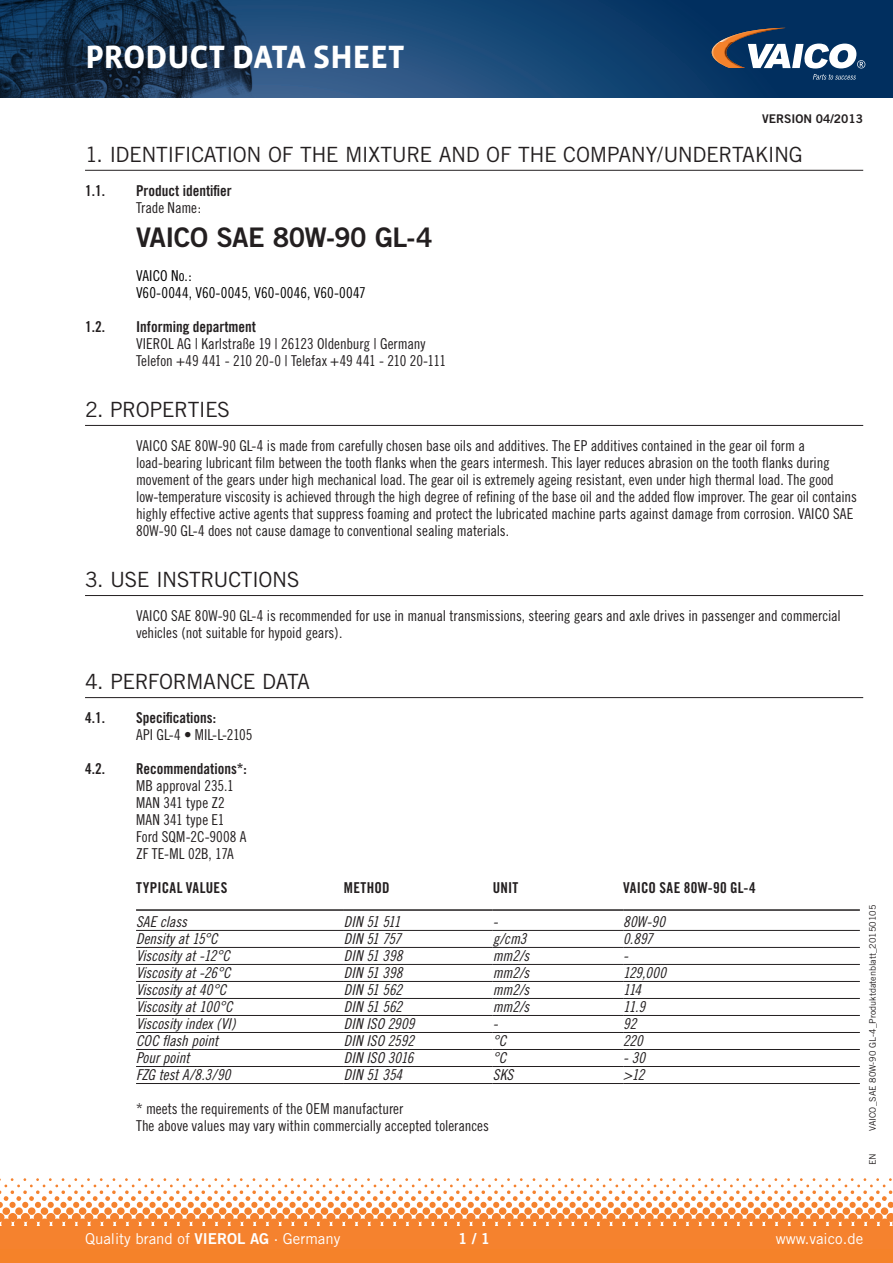
<style>
.page{position:relative;width:893px;height:1263px;background:#fff}
.page>*{position:absolute;margin:0;border:0;box-sizing:border-box;transform-origin:0 0}
.t1{font:700 33px "Vista Sans OT";letter-spacing:-.015em;color:#fff}
.t2{font:27px "Trade Gothic Bold Two";letter-spacing:-.025em;color:#231f20}
.t3{font:21px "Trade Gothic";letter-spacing:-.025em;color:#231f20}
.t4{font:15px/17px "Trade Gothic Cond Eighteen";letter-spacing:-.005em;color:#231f20}
.t5{font:15px/17px "Trade Gothic Cond Eighteen Obl";letter-spacing:-.005em;color:#231f20}
.t6{font:15px "Trade Gothic Bold Cond Twenty";color:#231f20}
.t7{font:15px/17px "Trade Gothic Cond Eighteen";letter-spacing:.005em;color:#000}
.t8{font:15px "Trade Gothic";color:#fff}
.t9{font:15px "Trade Gothic Bold Cond Twenty";letter-spacing:.025em;color:#231f20}
.t10{font:15px "Trade Gothic Bold Two";color:#fff}
.t11{font:12px "Trade Gothic Bold Two";color:#231f20}
.t12{font:9px "Trade Gothic";color:#231f20}
.s1{font-family:"Trade Gothic Bold Two"}
</style>
<div class="page">
<svg style="left:259px;top:0;width:634px;height:98px;background:#164573"></svg>
<svg style="left:712px;top:28px;width:153px;height:52px"></svg>
<div style="left:0;top:1226px;width:893px;height:32px;background:#f5822e"></div>
<svg style="left:0;top:1178px;width:893px;height:48px"></svg>
<div style="left:0;top:1249px;width:893px;height:14px;background:#f58229"></div>
<img style="left:0;top:0;width:259px;height:98px">
<hr style="left:85px;top:170px;width:778px;height:1px;background:#231f20">
<hr style="left:85px;top:425px;width:778px;height:1px;background:#231f20">
<hr style="left:85px;top:595px;width:778px;height:1px;background:#231f20">
<hr style="left:85px;top:697px;width:778px;height:1px;background:#231f20">
<hr style="left:136px;top:909px;width:208px;height:2px;background:#231f20">
<hr style="left:344px;top:909px;width:149px;height:2px;background:#231f20">
<hr style="left:493px;top:909px;width:130px;height:2px;background:#231f20">
<hr style="left:623px;top:909px;width:237px;height:2px;background:#231f20">
<hr style="left:136px;top:930px;width:208px;height:1px;background:#231f20">
<hr style="left:136px;top:947px;width:208px;height:1px;background:#231f20">
<hr style="left:136px;top:964px;width:208px;height:1px;background:#231f20">
<hr style="left:136px;top:981px;width:208px;height:1px;background:#231f20">
<hr style="left:136px;top:998px;width:208px;height:1px;background:#231f20">
<hr style="left:136px;top:1015px;width:208px;height:1px;background:#231f20">
<hr style="left:136px;top:1032px;width:208px;height:1px;background:#231f20">
<hr style="left:136px;top:1049px;width:208px;height:1px;background:#231f20">
<hr style="left:136px;top:1066px;width:208px;height:1px;background:#231f20">
<hr style="left:136px;top:1083px;width:208px;height:1px;background:#231f20">
<hr style="left:344px;top:930px;width:149px;height:1px;background:#231f20">
<hr style="left:344px;top:947px;width:149px;height:1px;background:#231f20">
<hr style="left:344px;top:964px;width:149px;height:1px;background:#231f20">
<hr style="left:344px;top:981px;width:149px;height:1px;background:#231f20">
<hr style="left:344px;top:998px;width:149px;height:1px;background:#231f20">
<hr style="left:344px;top:1015px;width:149px;height:1px;background:#231f20">
<hr style="left:344px;top:1032px;width:149px;height:1px;background:#231f20">
<hr style="left:344px;top:1049px;width:149px;height:1px;background:#231f20">
<hr style="left:344px;top:1066px;width:149px;height:1px;background:#231f20">
<hr style="left:344px;top:1083px;width:149px;height:1px;background:#231f20">
<hr style="left:493px;top:930px;width:130px;height:1px;background:#231f20">
<hr style="left:493px;top:947px;width:130px;height:1px;background:#231f20">
<hr style="left:493px;top:964px;width:130px;height:1px;background:#231f20">
<hr style="left:493px;top:981px;width:130px;height:1px;background:#231f20">
<hr style="left:493px;top:998px;width:130px;height:1px;background:#231f20">
<hr style="left:493px;top:1015px;width:130px;height:1px;background:#231f20">
<hr style="left:493px;top:1032px;width:130px;height:1px;background:#231f20">
<hr style="left:493px;top:1049px;width:130px;height:1px;background:#231f20">
<hr style="left:493px;top:1066px;width:130px;height:1px;background:#231f20">
<hr style="left:493px;top:1083px;width:130px;height:1px;background:#231f20">
<hr style="left:623px;top:930px;width:237px;height:1px;background:#231f20">
<hr style="left:623px;top:947px;width:237px;height:1px;background:#231f20">
<hr style="left:623px;top:964px;width:237px;height:1px;background:#231f20">
<hr style="left:623px;top:981px;width:237px;height:1px;background:#231f20">
<hr style="left:623px;top:998px;width:237px;height:1px;background:#231f20">
<hr style="left:623px;top:1015px;width:237px;height:1px;background:#231f20">
<hr style="left:623px;top:1032px;width:237px;height:1px;background:#231f20">
<hr style="left:623px;top:1049px;width:237px;height:1px;background:#231f20">
<hr style="left:623px;top:1066px;width:237px;height:1px;background:#231f20">
<hr style="left:623px;top:1083px;width:237px;height:1px;background:#231f20">
<h1 class="t1" style="left:85px;top:40px;width:321px">PRODUCT DATA SHEET</h1>
<p class="t11" style="left:762px;top:112px;width:102px">VERSION 04/2013</p>
<h3 class="t3" style="left:85px;top:141px;width:719px">1. IDENTIFICATION OF THE MIXTURE AND OF THE COMPANY/UNDERTAKING</h3>
<p class="t6" style="left:85px;top:181px;width:21px">1.1.</p>
<p class="t6" style="left:136px;top:181px;width:97px">Product identifier</p>
<p class="t4" style="left:136px;top:199px;width:67px">Trade Name:</p>
<h2 class="t2" style="left:136px;top:220px;width:298px">VAICO SAE 80W-90 GL-4</h2>
<p class="t7" style="left:136px;top:267px;width:231px">VAICO No.:<br>V60-0044, V60-0045, V60-0046, V60-0047</p>
<p class="t6" style="left:85px;top:317px;width:21px">1.2.</p>
<p class="t6" style="left:136px;top:317px;width:121px">Informing department</p>
<p class="t4" style="left:136px;top:335px;width:312px">VIEROL AG | Karlstraße 19 | 26123 Oldenburg | Germany<br>Telefon +49 441 - 210 20-0 | Telefax +49 441 - 210 20-111</p>
<h3 class="t3" style="left:85px;top:397px;width:147px">2. PROPERTIES</h3>
<p class="t4" style="left:136px;top:437px;width:722px">VAICO SAE 80W-90 GL-4 is made from carefully chosen base oils and additives. The EP additives contained in the gear oil form a load-bearing lubricant film between the tooth flanks when the gears intermesh. This layer reduces abrasion on the tooth flanks during movement of the gears under high mechanical load. The gear oil is extremely ageing resistant, even under high thermal load. The good low-temperature viscosity is achieved through the high degree of refining of the base oil and the added flow improver. The gear oil contains highly effective active agents that suppress foaming and protect the lubricated machine parts against damage from corrosion. VAICO SAE 80W-90 GL-4 does not cause damage to conventional sealing materials.</p>
<h3 class="t3" style="left:85px;top:567px;width:216px">3. USE INSTRUCTIONS</h3>
<p class="t4" style="left:136px;top:607px;width:706px">VAICO SAE 80W-90 GL-4 is recommended for use in manual transmissions, steering gears and axle drives in passenger and commercial vehicles (not suitable for hypoid gears).</p>
<h3 class="t3" style="left:85px;top:669px;width:226px">4. PERFORMANCE DATA</h3>
<p class="t6" style="left:85px;top:708px;width:21px">4.1.</p>
<p class="t6" style="left:136px;top:708px;width:81px">Specifications:</p>
<p class="t4" style="left:136px;top:726px;width:118px">API GL-4 • MIL-L-2105</p>
<p class="t6" style="left:85px;top:759px;width:21px">4.2.</p>
<p class="t6" style="left:136px;top:759px;width:112px">Recommendations*:</p>
<p class="t4" style="left:136px;top:777px;width:112px">MB approval 235.1<br>MAN 341 type Z2<br>MAN 341 type E1<br>Ford SQM-2C-9008 A<br>ZF TE-ML 02B, 17A</p>
<p class="t9" style="left:136px;top:878px;width:93px">TYPICAL VALUES</p>
<p class="t6" style="left:344px;top:878px;width:47px">METHOD</p>
<p class="t6" style="left:493px;top:878px;width:27px">UNIT</p>
<p class="t9" style="left:623px;top:878px;width:134px">VAICO SAE 80W-90 GL-4</p>
<p class="t5" style="left:136px;top:913px;width:101px">SAE class<br>Density at 15°C<br>Viscosity at -12°C<br>Viscosity at -26°C<br>Viscosity at 40°C<br>Viscosity at 100°C<br>Viscosity index (VI)<br>COC flash point<br>Pour point<br>FZG test A/8.3/90</p>
<p class="t5" style="left:344px;top:913px;width:72px">DIN 51 511<br>DIN 51 757<br>DIN 51 398<br>DIN 51 398<br>DIN 51 562<br>DIN 51 562<br>DIN ISO 2909<br>DIN ISO 2592<br>DIN ISO 3016<br>DIN 51 354</p>
<p class="t5" style="left:493px;top:913px;width:38px">- g/cm3 mm2/s mm2/s mm2/s mm2/s -<br>°C<br>°C<br>SKS</p>
<p class="t5" style="left:623px;top:913px;width:44px">80W-90<br>0.897<br>-<br>129,000<br>114<br>11.9<br>92<br>220</p>
<p class="t12" style="left:867px;top:1131px;width:228px;rotate:-90deg">VAICO_SAE 80W-90 GL-4_Produktdatenblatt_20150105</p>
<p class="t5" style="left:623px;top:1049px;width:24px">- 30 &gt;12</p>
<p class="t4" style="left:136px;top:1100px;width:354px">* meets the requirements of the OEM manufacturer<br>The above values may vary within commercially accepted tolerances</p>
<p class="t12" style="left:867px;top:1165px;width:13px;rotate:-90deg">EN</p>
<p class="t8" style="left:85px;top:1229px;width:257px">Quality brand of <span class="s1">VIEROL AG</span> · Germany</p>
<p class="t10" style="left:458px;top:1229px;width:33px">1 / 1</p>
<p class="t8" style="left:776px;top:1229px;width:89px">www.vaico.de</p>
</div>
